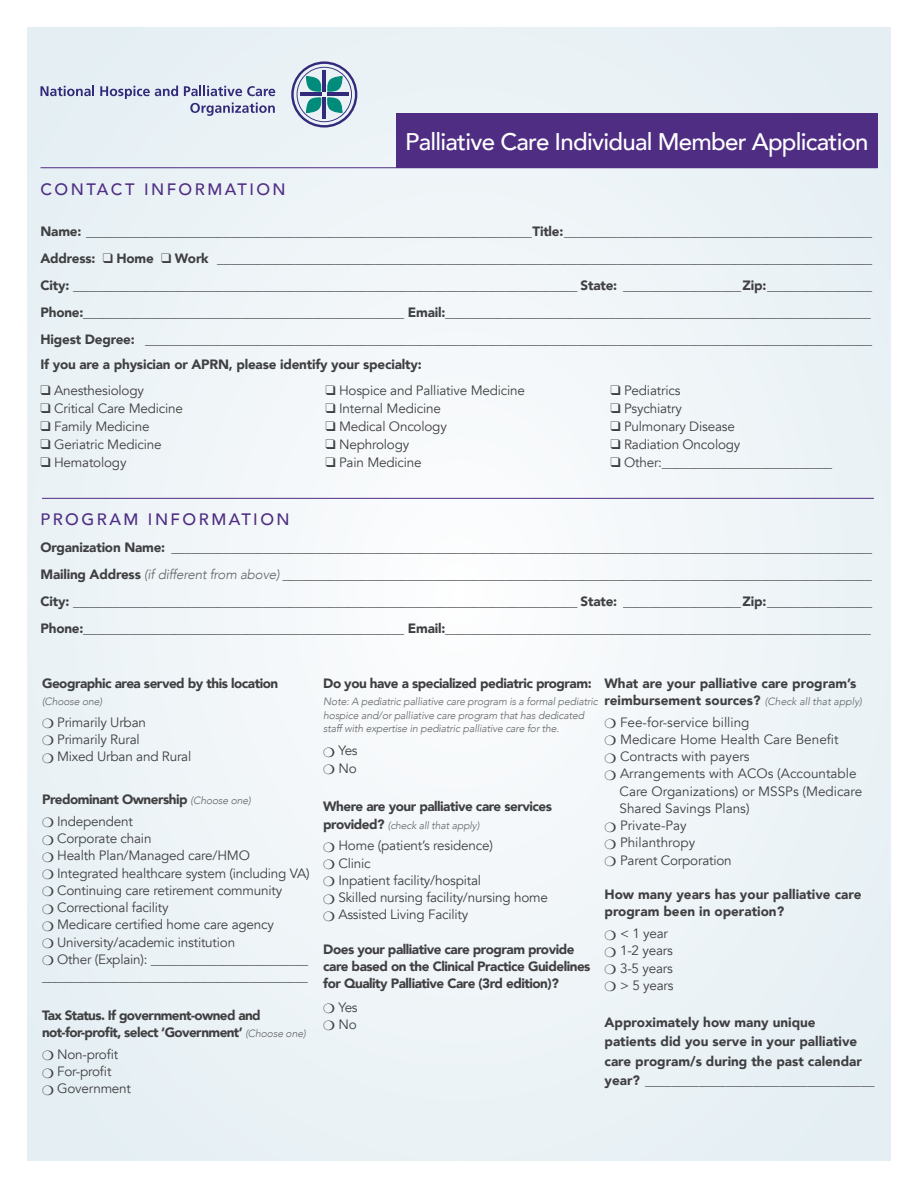
<style>
.page{position:relative;width:918px;height:1188px;background:#fff}
.page>*{position:absolute;margin:0;border:0;box-sizing:border-box;transform-origin:0 0}
.t1{font:500 24px "Avenir";letter-spacing:-.03em;color:#fff}
.t2{font:500 16.5px "Avenir";letter-spacing:.15em;color:#4f2d83}
.t3{font:13.5px/17.2px "Avenir";letter-spacing:-.015em;color:#404042}
.t4{font:900 13.5px/17.2px "Avenir";letter-spacing:-.035em;color:#404042}
.t5{font:900 13.5px/19.5px "Avenir";color:#404042}
.t6{font:900 13.5px "Avenir";letter-spacing:-.015em;color:#404042}
.t7{font:italic 300 10.5px/13.5px "Avenir";letter-spacing:-.015em;color:#626466}
.s1{font-weight:900}
.s2{font-weight:300;font-style:italic;color:#626466}
.s3{font-weight:300;font-style:italic}
.s4{font-weight:300;font-style:italic;font-size:10.5px;color:#626466}
.s5{font-weight:400}
.s6{font-weight:900;font-style:normal;font-size:13.5px;color:#404042}
</style>
<div class="page">
<div style="left:27px;top:27px;width:864px;height:1134px;background:#eef4f7"></div>
<hr style="left:40px;top:167px;width:838px;height:1px;background:#4f2d83">
<div style="left:396px;top:113px;width:482px;height:55px;background:#4f2d83"></div>
<svg style="left:41px;top:86px;width:53px;height:10px"></svg>
<svg style="left:100px;top:86px;width:78px;height:13px"></svg>
<svg style="left:184px;top:86px;width:91px;height:10px"></svg>
<svg style="left:190px;top:102px;width:85px;height:14px"></svg>
<svg style="left:291px;top:61px;width:66px;height:67px"></svg>
<hr style="left:42px;top:498px;width:832px;height:1px;background:#4f2d83">
<h1 class="t1" style="left:405px;top:121px;width:465px">Palliative Care Individual Member Application</h1>
<p class="t2" style="left:40px;top:175px;width:247px">CONTACT INFORMATION</p>
<p class="t3" style="left:40px;top:218px;width:833px;line-height:27px;text-align:justify"><span class="s1">Name:</span> ____________________________________________________________________<span class="s1">Title:</span>_______________________________________________ <span class="s1">Address:</span> ❑ <span class="s1">Home</span> ❑ <span class="s1">Work</span> ____________________________________________________________________________________________________ <span class="s1">City:</span> _____________________________________________________________________________ <span class="s1">State:</span> __________________<span class="s1">Zip:</span>________________ <span class="s1">Phone:_________________________________________________ Email:</span>_________________________________________________________________ <span class="s1">Higest Degree:</span> _______________________________________________________________________________________________________________</p>
<p class="t6" style="left:40px;top:353px;width:383px">If you are a physician or APRN, please identify your specialty:</p>
<p class="t3" style="left:40px;top:382px;width:105px">❑ Anesthesiology</p>
<p class="t3" style="left:40px;top:400px;width:144px">❑ Critical Care Medicine</p>
<p class="t3" style="left:40px;top:418px;width:111px">❑ Family Medicine</p>
<p class="t3" style="left:40px;top:436px;width:123px">❑ Geriatric Medicine</p>
<p class="t3" style="left:40px;top:454px;width:88px">❑ Hematology</p>
<p class="t3" style="left:325px;top:382px;width:201px">❑ Hospice and Palliative Medicine</p>
<p class="t3" style="left:325px;top:400px;width:117px">❑ Internal Medicine</p>
<p class="t3" style="left:325px;top:418px;width:123px">❑ Medical Oncology</p>
<p class="t3" style="left:325px;top:436px;width:85px">❑ Nephrology</p>
<p class="t3" style="left:325px;top:454px;width:98px">❑ Pain Medicine</p>
<p class="t3" style="left:610px;top:382px;width:71px">❑ Pediatrics</p>
<p class="t3" style="left:610px;top:400px;width:73px">❑ Psychiatry</p>
<p class="t3" style="left:610px;top:418px;width:126px">❑ Pulmonary Disease</p>
<p class="t3" style="left:610px;top:436px;width:131px">❑ Radiation Oncology</p>
<p class="t3" style="left:610px;top:454px;width:223px">❑ Other:__________________________</p>
<p class="t2" style="left:40px;top:505px;width:251px">PROGRAM INFORMATION</p>
<p class="t3" style="left:40px;top:534px;width:833px;line-height:27px;text-align:justify"><span class="s1">Organization Name:</span> ___________________________________________________________________________________________________________ <span class="s1">Mailing Address</span> <span class="s2">(if different from above)</span> <span class="s3">__________________________________________________________________________________________ </span><span class="s1">City:</span> _____________________________________________________________________________ <span class="s1">State:</span> __________________<span class="s1">Zip:</span>________________ <span class="s1">Phone:_________________________________________________ Email:</span>_________________________________________________________________</p>
<p class="t4" style="left:42px;top:674px;width:238px">Geographic area served by this location</p>
<p class="t7" style="left:42px;top:695px;width:62px">(Choose one)</p>
<p class="t3" style="left:42px;top:714px;width:151px">❍ Primarily Urban<br>❍ Primarily Rural<br>❍ Mixed Urban and Rural</p>
<p class="t4" style="left:42px;top:788px;width:210px;line-height:21.6px">Predominant Ownership <span class="s4">(Choose one) </span>❍ <span class="s5">Independent</span></p>
<p class="t3" style="left:42px;top:830px;width:269px">❍ Corporate chain<br>❍ Health Plan/Managed care/HMO<br>❍ Integrated healthcare system (including VA) ❍ Continuing care retirement community<br>❍ Correctional facility<br>❍ Medicare certified home care agency<br>❍ University/academic institution<br>❍ Other (Explain): ________________________ _________________________________________</p>
<p class="t4" style="left:42px;top:1006px;width:265px">Tax Status. If government-owned and not-for-profit, select ‘Government’ <span class="s4">(Choose one)</span></p>
<p class="t3" style="left:42px;top:1046px;width:91px">❍ Non-profit ❍ For-profit<br>❍ Government</p>
<p class="t5" style="left:604px;top:674px;width:259px;line-height:17.2px">What are your palliative care program’s reimbursement sources? <span class="s4">(Check all that apply)</span></p>
<p class="t3" style="left:604px;top:714px;width:147px">❍ Fee-for-service billing</p>
<p class="t3" style="left:604px;top:731px;width:236px">❍ Medicare Home Health Care Benefit</p>
<p class="t3" style="left:604px;top:748px;width:147px">❍ Contracts with payers</p>
<p class="t3" style="left:604px;top:765px;width:254px">❍ Arrangements with ACOs (Accountable</p>
<p class="t3" style="left:620px;top:783px;width:244px">Care Organizations) or MSSPs (Medicare</p>
<p class="t3" style="left:620px;top:800px;width:132px">Shared Savings Plans)</p>
<p class="t3" style="left:604px;top:817px;width:84px">❍ Private-Pay</p>
<p class="t3" style="left:604px;top:834px;width:92px">❍ Philanthropy</p>
<p class="t3" style="left:604px;top:852px;width:129px">❍ Parent Corporation</p>
<p class="t5" style="left:604px;top:886px;width:258px;line-height:17.2px">How many years has your palliative care program been in operation?</p>
<p class="t3" style="left:604px;top:925px;width:71px">❍ &lt; 1 year ❍ 1-2 years ❍ 3-5 years ❍ &gt; 5 years</p>
<p class="t5" style="left:604px;top:1012px;width:271px">Approximately how many unique<br>patients did you serve in your palliative care program/s during the past calendar year? <span class="s5">__________________________________</span></p>
<p class="t4" style="left:323px;top:674px;width:270px">Do you have a specialized pediatric program:</p>
<p class="t7" style="left:323px;top:695px;width:276px">Note: A pediatric palliative care program is a formal pediatric hospice and/or palliative care program that has dedicated staff with expertise in pediatric palliative care for the.</p>
<p class="t3" style="left:323px;top:742px;width:36px">❍ Yes ❍ No</p>
<p class="t4" style="left:323px;top:798px;width:230px">Where are your palliative care services</p>
<p class="t7" style="left:323px;top:818px;width:158px"><span class="s6">provided?</span> (check all that apply)</p>
<p class="t3" style="left:323px;top:837px;width:226px">❍ Home (patient’s residence)<br>❍ Clinic<br>❍ Inpatient facility/hospital<br>❍ Skilled nursing facility/nursing home ❍ Assisted Living Facility</p>
<p class="t4" style="left:323px;top:940px;width:269px">Does your palliative care program provide care based on the Clinical Practice Guidelines for Quality Palliative Care (3rd edition)?</p>
<p class="t3" style="left:323px;top:998px;width:36px">❍ Yes ❍ No</p>
</div>
